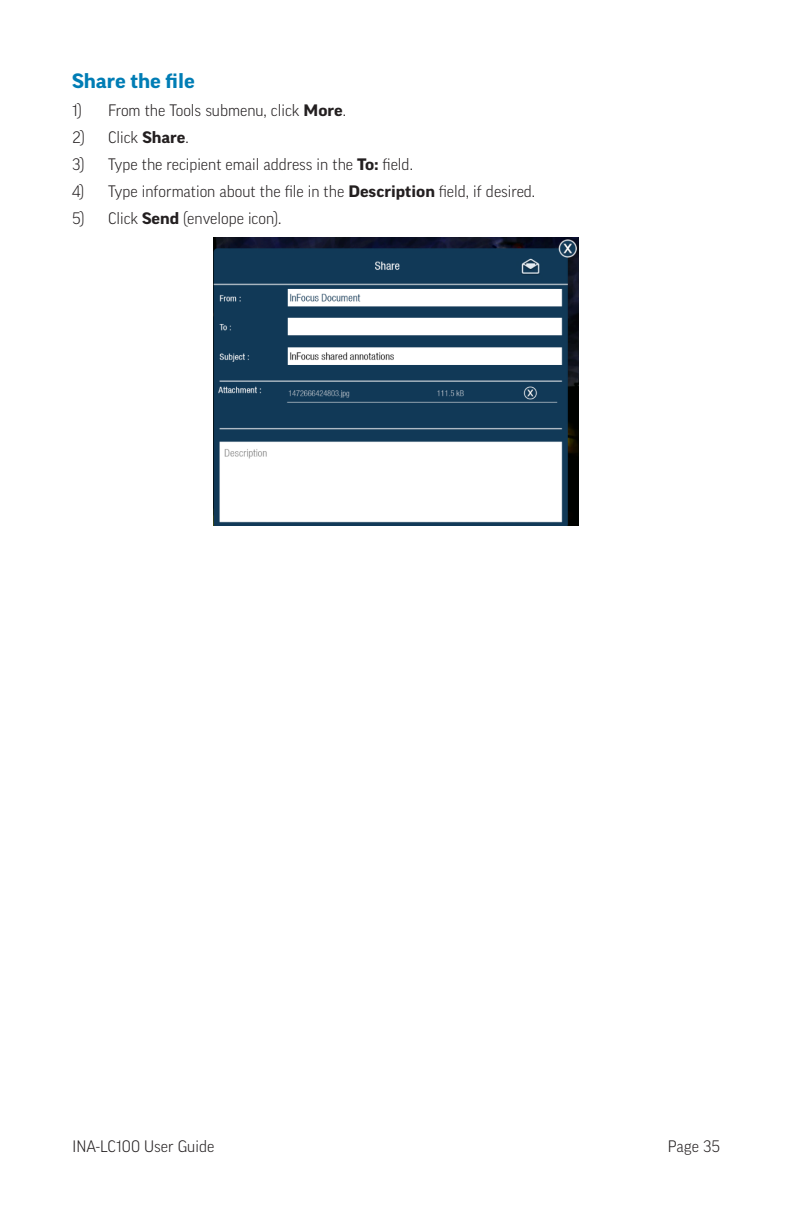
<style>
.page{position:relative;width:792px;height:1224px;background:#fff}
.page>*{position:absolute;margin:0;border:0;box-sizing:border-box;transform-origin:0 0}
.t1{font:700 expanded 20px "Good Pro";color:#007db5}
.Numbered_List_-_1st{font:300 16px "Good Pro";color:#231f20}
.Numbering_-_Restart{font:300 16px "Good Pro";color:#231f20}
.s1{font-weight:700;font-stretch:expanded}
</style>
<div class="page">
<img style="left:213px;top:238px;width:366px;height:288px">
<h2 class="t1" style="left:72px;top:70px;width:124px">Share the file</h2>
<p class="Numbering_-_Restart" style="left:72px;top:101px;width:276px">1) From the Tools submenu, click <span class="s1">More</span>.</p>
<p class="Numbered_List_-_1st" style="left:72px;top:128px;width:118px">2) Click <span class="s1">Share</span>.</p>
<p class="Numbered_List_-_1st" style="left:72px;top:155px;width:342px">3) Type the recipient email address in the <span class="s1">To:</span> field.</p>
<p class="Numbered_List_-_1st" style="left:72px;top:182px;width:465px">4) Type information about the file in the <span class="s1">Description</span> field, if desired.</p>
<p class="Numbered_List_-_1st" style="left:72px;top:209px;width:211px">5) Click <span class="s1">Send</span> (envelope icon).</p>
<p class="Numbered_List_-_1st" style="left:72px;top:1137px;width:144px">INA-LC100 User Guide</p>
<p class="Numbered_List_-_1st" style="left:668px;top:1137px;width:54px">Page 35</p>
</div>
